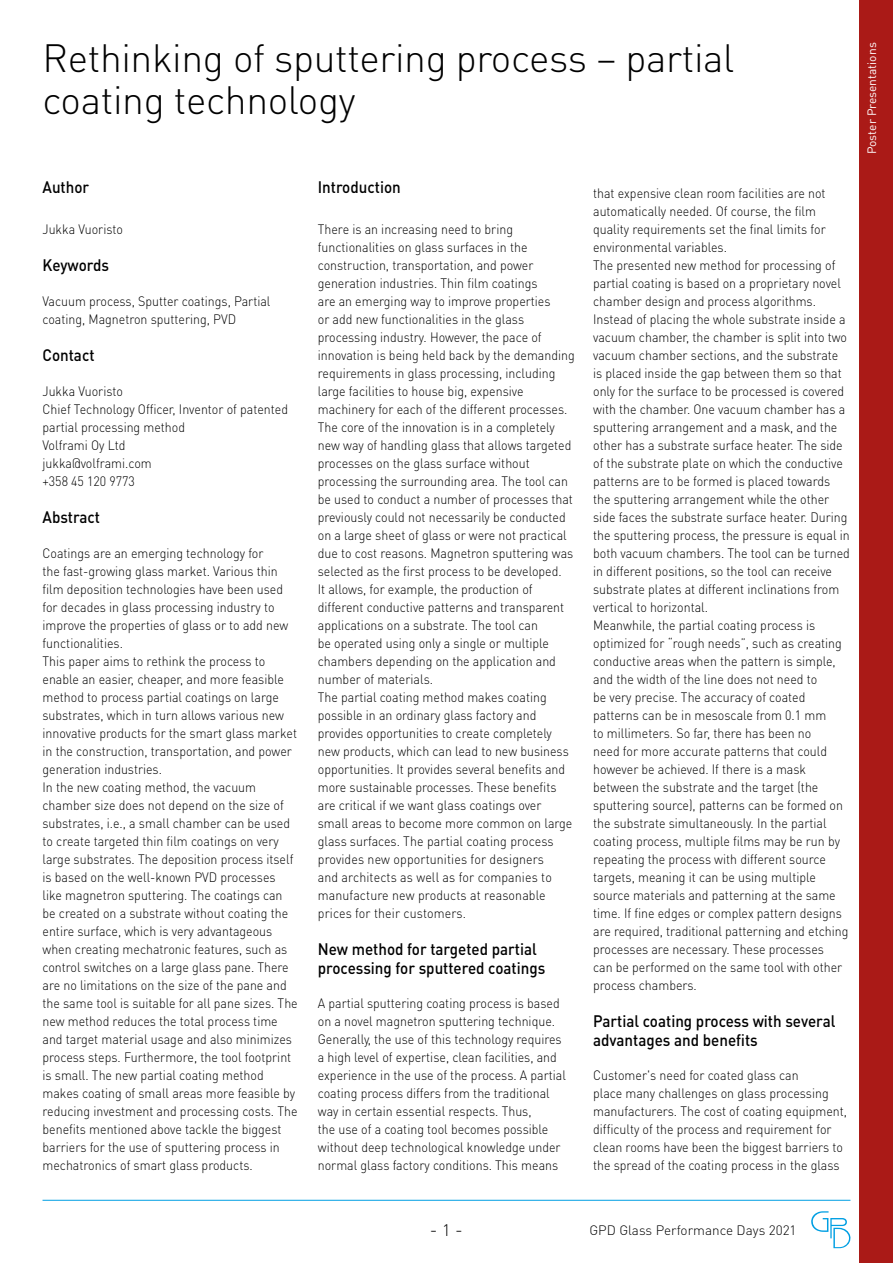
<style>
.page{position:relative;width:893px;height:1263px;background:#fff}
.page>*{position:absolute;margin:0;border:0;box-sizing:border-box;transform-origin:0 0}
.otsikko{font:300 39px/42px "DIN Pro";letter-spacing:-.01em;color:#000}
.t1{font:300 18px "DIN Pro";color:#000}
.väliotsikko_1{font:500 16.5px/19.5px "DIN Pro";color:#000;scale:.92 1}
.leipis{font:300 13.5px/18px "DIN Pro";color:#000;scale:.92 1}
.leipis-2{font:300 13.5px "DIN Pro";color:#000}
.t2{font:12px "DIN Pro";color:#fff}
.s1{font-size:16.5px}
</style>
<div class="page">
<hr style="left:43px;top:1200px;width:807px;height:1px;background:#009fe3">
<svg style="left:811px;top:1211px;width:40px;height:37px"></svg>
<div style="left:859px;top:0;width:34px;height:1263px;background:#aa1a17"></div>
<p class="otsikko" style="left:43px;top:36px;width:693px">Rethinking of sputtering process – partial coating technology</p>
<p class="väliotsikko_1" style="left:43px;top:177px;width:52px">Author</p>
<p class="leipis" style="left:43px;top:220px;width:89px">Jukka Vuoristo</p>
<p class="väliotsikko_1" style="left:43px;top:254px;width:74px">Keywords</p>
<p class="leipis" style="left:43px;top:292px;width:249px">Vacuum process, Sputter coatings, Partial coating, Magnetron sputtering, PVD</p>
<p class="väliotsikko_1" style="left:43px;top:344px;width:58px">Contact</p>
<p class="leipis" style="left:43px;top:382px;width:89px">Jukka Vuoristo</p>
<p class="leipis" style="left:43px;top:400px;width:268px">Chief Technology Officer, Inventor of patented partial processing method</p>
<p class="leipis" style="left:43px;top:436px;width:92px">Volframi Oy Ltd</p>
<p class="leipis" style="left:43px;top:454px;width:120px">jukka@volframi.com</p>
<p class="leipis" style="left:43px;top:472px;width:102px">+358 45 120 9773</p>
<p class="väliotsikko_1" style="left:43px;top:506px;width:64px">Abstract</p>
<p class="leipis" style="left:43px;top:544px;width:269px">Coatings are an emerging technology for<br>the fast-growing glass market. Various thin film deposition technologies have been used for decades in glass processing industry to improve the properties of glass or to add new functionalities.</p>
<p class="leipis" style="left:43px;top:652px;width:278px">This paper aims to rethink the process to enable an easier, cheaper, and more feasible method to process partial coatings on large substrates, which in turn allows various new innovative products for the smart glass market in the construction, transportation, and power generation industries.</p>
<p class="leipis" style="left:43px;top:778px;width:279px">In the new coating method, the vacuum chamber size does not depend on the size of substrates, i.e., a small chamber can be used to create targeted thin film coatings on very large substrates. The deposition process itself is based on the well-known PVD processes like magnetron sputtering. The coatings can be created on a substrate without coating the entire surface, which is very advantageous when creating mechatronic features, such as control switches on a large glass pane. There are no limitations on the size of the pane and the same tool is suitable for all pane sizes. The new method reduces the total process time and target material usage and also minimizes process steps. Furthermore, the tool footprint is small. The new partial coating method makes coating of small areas more feasible by reducing investment and processing costs. The benefits mentioned above tackle the biggest barriers for the use of sputtering process in mechatronics of smart glass products.</p>
<p class="väliotsikko_1" style="left:318px;top:177px;width:92px">Introduction</p>
<p class="leipis" style="left:318px;top:220px;width:281px">There is an increasing need to bring functionalities on glass surfaces in the construction, transportation, and power generation industries. Thin film coatings<br>are an emerging way to improve properties<br>or add new functionalities in the glass processing industry. However, the pace of innovation is being held back by the demanding requirements in glass processing, including large facilities to house big, expensive machinery for each of the different processes.</p>
<p class="leipis" style="left:318px;top:418px;width:279px">The core of the innovation is in a completely new way of handling glass that allows targeted processes on the glass surface without processing the surrounding area. The tool can be used to conduct a number of processes that previously could not necessarily be conducted on a large sheet of glass or were not practical due to cost reasons. Magnetron sputtering was selected as the first process to be developed.<br>It allows, for example, the production of different conductive patterns and transparent applications on a substrate. The tool can<br>be operated using only a single or multiple chambers depending on the application and number of materials.</p>
<p class="leipis" style="left:318px;top:688px;width:278px">The partial coating method makes coating possible in an ordinary glass factory and provides opportunities to create completely new products, which can lead to new business opportunities. It provides several benefits and more sustainable processes. These benefits are critical if we want glass coatings over small areas to become more common on large glass surfaces. The partial coating process provides new opportunities for designers<br>and architects as well as for companies to manufacture new products at reasonable prices for their customers.</p>
<p class="väliotsikko_1" style="left:318px;top:938px;width:249px">New method for targeted partial processing for sputtered coatings</p>
<p class="leipis" style="left:318px;top:994px;width:271px">A partial sputtering coating process is based on a novel magnetron sputtering technique.<br>Generally, the use of this technology requires a high level of expertise, clean facilities, and experience in the use of the process. A partial coating process differs from the traditional way in certain essential respects. Thus,<br>the use of a coating tool becomes possible without deep technological knowledge under normal glass factory conditions. This means</p>
<p class="leipis" style="left:593px;top:184px;width:254px">that expensive clean room facilities are not automatically needed. Of course, the film quality requirements set the final limits for environmental variables.</p>
<p class="leipis" style="left:593px;top:256px;width:281px">The presented new method for processing of partial coating is based on a proprietary novel chamber design and process algorithms.<br>Instead of placing the whole substrate inside a vacuum chamber, the chamber is split into two vacuum chamber sections, and the substrate is placed inside the gap between them so that only for the surface to be processed is covered with the chamber. One vacuum chamber has a sputtering arrangement and a mask, and the other has a substrate surface heater. The side of the substrate plate on which the conductive patterns are to be formed is placed towards the sputtering arrangement while the other side faces the substrate surface heater. During the sputtering process, the pressure is equal in both vacuum chambers. The tool can be turned in different positions, so the tool can receive substrate plates at different inclinations from vertical to horizontal.</p>
<p class="leipis" style="left:593px;top:616px;width:279px">Meanwhile, the partial coating process is optimized for “rough needs”, such as creating conductive areas when the pattern is simple, and the width of the line does not need to<br>be very precise. The accuracy of coated patterns can be in mesoscale from 0.1 mm<br>to millimeters. So far, there has been no<br>need for more accurate patterns that could however be achieved. If there is a mask between the substrate and the target (the sputtering source), patterns can be formed on the substrate simultaneously. In the partial coating process, multiple films may be run by repeating the process with different source targets, meaning it can be using multiple source materials and patterning at the same time. If fine edges or complex pattern designs are required, traditional patterning and etching processes are necessary. These processes<br>can be performed on the same tool with other process chambers.</p>
<p class="väliotsikko_1" style="left:593px;top:1010px;width:265px">Partial coating process with several advantages and benefits</p>
<p class="leipis" style="left:593px;top:1066px;width:278px">Customer's need for coated glass can<br>place many challenges on glass processing manufacturers. The cost of coating equipment, difficulty of the process and requirement for clean rooms have been the biggest barriers to the spread of the coating process in the glass</p>
<p class="t2" style="left:864px;top:154px;width:113px;rotate:-90deg">Poster Presentations</p>
<h2 class="t1" style="left:430px;top:1217px;width:34px">- <span class="s1">1</span> -</h2>
<p class="leipis-2" style="left:589px;top:1221px;width:209px">GPD Glass Performance Days 2021</p>
</div>
